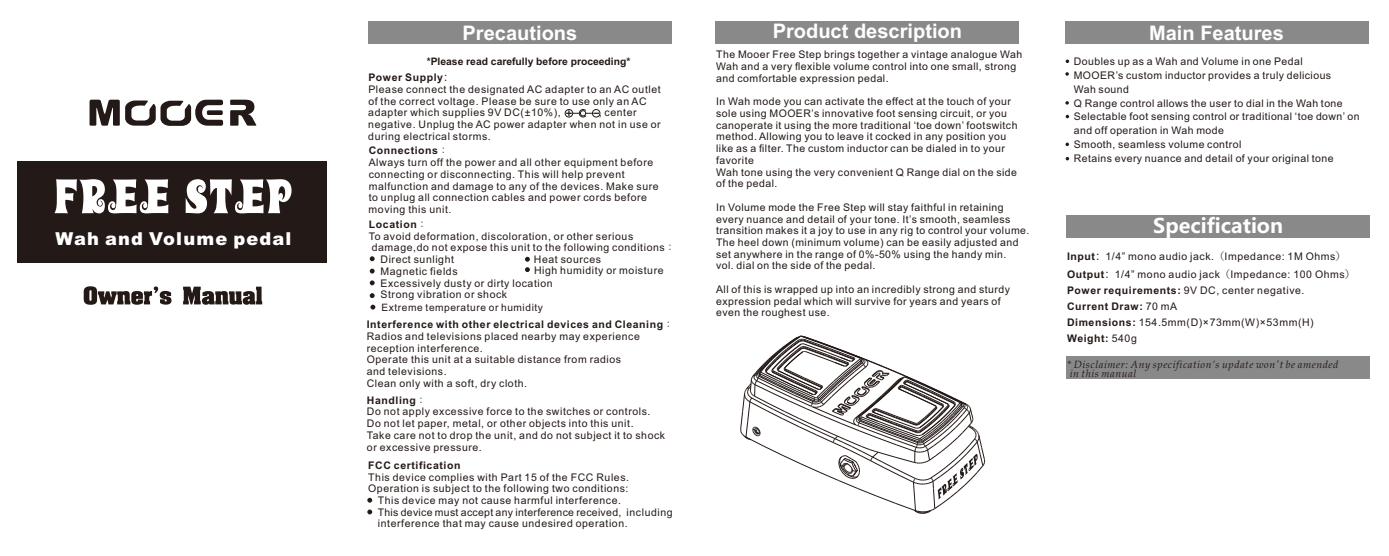
<style>
.page{position:relative;width:1389px;height:556px;background:#fff}
.page>*{position:absolute;margin:0;border:0;box-sizing:border-box;transform-origin:0 0}
.t1{font:700 20.12px "Arial";color:#fff}
.t2{font:700 20.12px "Microsoft Ya Hei";color:#fff}
.t3{font:900 17.85px "Arial";letter-spacing:.065em;color:#fff}
.t4{font:10.5px/11.7px "Arial";letter-spacing:.055em;color:#231916}
.t5{font:italic 10.5px/8.9px "Palatino Linotype";letter-spacing:.05em;color:#231916}
.t6{font:10.5px "Arial";letter-spacing:.03em;color:#231916}
.t7{font:700 10.5px "Arial";letter-spacing:.055em;color:#231916}
.t8{font:700 10.33px "Arial";color:#231916}
.t9{font:10.15px "Arial";letter-spacing:.055em;color:#231916}
.s1{font-weight:700}
.s2{font-family:"Adobe Fangsong Std"}
.s3{font-family:"Batang"}
.s4{font-family:"Batang";font-weight:400}
</style>
<div class="page">
<div style="left:1067px;top:216px;width:303px;height:22px;background:#898989"></div>
<div style="left:1066px;top:356px;width:303px;height:22px;background:#898989"></div>
<div style="left:369px;top:22px;width:303px;height:22px;background:#898989"></div>
<div style="left:716px;top:22px;width:303px;height:22px;background:#898989"></div>
<div style="left:17px;top:161px;width:310px;height:101px;background:#231916"></div>
<svg style="left:90px;top:100px;width:167px;height:26px"></svg>
<div style="left:207px;top:110px;width:16px;height:5px;background:#231916;border-radius:2px"></div>
<svg style="left:54px;top:179px;width:238px;height:34px"></svg>
<svg style="left:740px;top:335px;width:245px;height:179px"></svg>
<svg style="left:370px;top:256px;width:5px;height:5px"></svg>
<svg style="left:370px;top:268px;width:5px;height:5px"></svg>
<svg style="left:370px;top:280px;width:5px;height:5px"></svg>
<svg style="left:370px;top:293px;width:5px;height:5px"></svg>
<svg style="left:525px;top:257px;width:5px;height:15px"></svg>
<div style="left:1065px;top:22px;width:303px;height:22px;background:#898989"></div>
<svg style="left:1066px;top:59px;width:3px;height:4px"></svg>
<svg style="left:1065px;top:101px;width:4px;height:4px"></svg>
<svg style="left:1065px;top:72px;width:4px;height:4px"></svg>
<svg style="left:1065px;top:143px;width:4px;height:3px"></svg>
<svg style="left:84px;top:286px;width:178px;height:19px"></svg>
<div style="left:565px;top:109px;width:8px;height:8px;border:1px solid #231916;border-radius:50%"></div>
<div style="left:592px;top:109px;width:8px;height:8px;border:1px solid #231916;border-radius:50%"></div>
<svg style="left:566px;top:109px;width:33px;height:8px"></svg>
<svg style="left:367px;top:497px;width:5px;height:5px"></svg>
<svg style="left:367px;top:509px;width:5px;height:5px"></svg>
<svg style="left:370px;top:304px;width:5px;height:5px"></svg>
<h2 class="t3" style="left:56px;top:232px;width:238px">Wah and Volume pedal</h2>
<h1 class="t1" style="left:463px;top:25px;width:116px">Precautions</h1>
<p class="t8" style="left:427px;top:57px;width:205px">*Please read carefully before proceeding*</p>
<p class="t4" style="left:368px;top:72px;width:294px"><span class="s1">Power Supply</span><span class="s2">：<br></span>Please connect the designated AC adapter to an AC outlet of the correct voltage. Please be sure to use only an AC adapter which supplies 9V DC(±10%),</p>
<p class="t4" style="left:368px;top:108px;width:294px;text-indent:230px">, center negative. Unplug the AC power adapter when not in use or during electrical storms.</p>
<p class="t4" style="left:369px;top:146px;width:292px"><span class="s1">Connections</span><span class="s3">：<br></span>Always turn off the power and all other equipment before connecting or disconnecting. This will help prevent malfunction and damage to any of the devices. Make sure to unplug all connection cables and power cords before moving this unit.</p>
<p class="t7" style="left:369px;top:220px;width:60px">Location<span class="s4">：</span></p>
<p class="t4" style="left:369px;top:231px;width:266px">To avoid deformation, discoloration, or other serious</p>
<p class="t4" style="left:372px;top:243px;width:305px">damage,do not expose this unit to the following conditions<span class="s3">：</span></p>
<p class="t4" style="left:381px;top:254px;width:75px">Direct sunlight</p>
<p class="t4" style="left:381px;top:266px;width:79px">Magnetic fields</p>
<p class="t4" style="left:381px;top:278px;width:174px">Excessively dusty or dirty location</p>
<p class="t4" style="left:381px;top:289px;width:128px">Strong vibration or shock</p>
<p class="t4" style="left:534px;top:255px;width:131px;line-height:10.8px">Heat sources<br>High humidity or moisture</p>
<p class="t9" style="left:382px;top:303px;width:163px">Extreme temperature or humidity</p>
<p class="t4" style="left:367px;top:319px;width:308px"><span class="s1">Interference with other electrical devices and Cleaning</span><span class="s3">：</span>Radios and televisions placed nearby may experience reception interference.<br>Operate this unit at a suitable distance from radios<br>and televisions.<br>Clean only with a soft, dry cloth.</p>
<p class="t4" style="left:367px;top:395px;width:300px"><span class="s1">Handling</span><span class="s3">：<br></span>Do not apply excessive force to the switches or controls.<br>Do not let paper, metal, or other objects into this unit.<br>Take care not to drop the unit, and do not subject it to shock or excessive pressure.</p>
<p class="t7" style="left:368px;top:461px;width:94px">FCC certification</p>
<p class="t4" style="left:368px;top:472px;width:262px">This device complies with Part 15 of the FCC Rules.</p>
<p class="t4" style="left:368px;top:483px;width:262px">Operation is subject to the following two conditions:</p>
<p class="t4" style="left:378px;top:495px;width:245px">This device may not cause harmful interference.</p>
<p class="t6" style="left:378px;top:508px;width:297px">This device must accept any interference received, including</p>
<p class="t4" style="left:378px;top:518px;width:251px">interference that may cause undesired operation.</p>
<h1 class="t1" style="left:773px;top:23px;width:191px">Product description</h1>
<p class="t4" style="left:716px;top:50px;width:308px">The Mooer Free Step brings together a vintage analogue Wah<br>Wah and a very flexible volume control into one small, strong and comfortable expression pedal.</p>
<p class="t4" style="left:716px;top:96px;width:303px">In Wah mode you can activate the effect at the touch of your sole using MOOER’s innovative foot sensing circuit, or you canoperate it using the more traditional ‘toe down’ footswitch method. Allowing you to leave it cocked in any position you like as a filter. The custom inductor can be dialed in to your favorite<br>Wah tone using the very convenient Q Range dial on the side of the pedal.</p>
<p class="t4" style="left:716px;top:202px;width:315px">In Volume mode the Free Step will stay faithful in retaining every nuance and detail of your tone. It’s smooth, seamless transition makes it a joy to use in any rig to control your volume.<br>The heel down (minimum volume) can be easily adjusted and set anywhere in the range of 0%-50% using the handy min.<br>vol. dial on the side of the pedal.</p>
<p class="t4" style="left:716px;top:284px;width:295px">All of this is wrapped up into an incredibly strong and sturdy expression pedal which will survive for years and years of even the roughest use.</p>
<h1 class="t1" style="left:1149px;top:25px;width:136px">Main Features</h1>
<p class="t4" style="left:1074px;top:55px;width:287px;line-height:13.8px">Doubles up as a Wah and Volume in one Pedal<br>MOOER’s custom inductor provides a truly delicious<br>Wah sound<br>Q Range control allows the user to dial in the Wah tone Selectable foot sensing control or traditional ‘toe down’ on and off operation in Wah mode<br>Smooth, seamless volume control<br>Retains every nuance and detail of your original tone</p>
<h1 class="t2" style="left:1153px;top:216px;width:131px">Specification</h1>
<p class="t4" style="left:1067px;top:248px;width:290px;line-height:17.8px"><span class="s1">Input</span><span class="s2">：</span>1/4” mono audio jack.<span class="s2">（</span>Impedance: 1M Ohms<span class="s2">）<br></span><span class="s1">Output</span><span class="s2">：</span>1/4” mono audio jack<span class="s2">（</span>Impedance: 100 Ohms<span class="s2">）</span></p>
<p class="t4" style="left:1067px;top:284px;width:248px;line-height:15.9px"><span class="s1">Power requirements:</span> 9V DC, center negative.<br><span class="s1">Current Draw:</span> 70 mA<br><span class="s1">Dimensions:</span> 154.5mm(D)×73mm(W)×53mm(H)<br><span class="s1">Weight:</span> 540g</p>
<p class="t5" style="left:1067px;top:361px;width:273px">* Disclaimer: Any specification’s update won't be amended in this manual</p>
</div>
